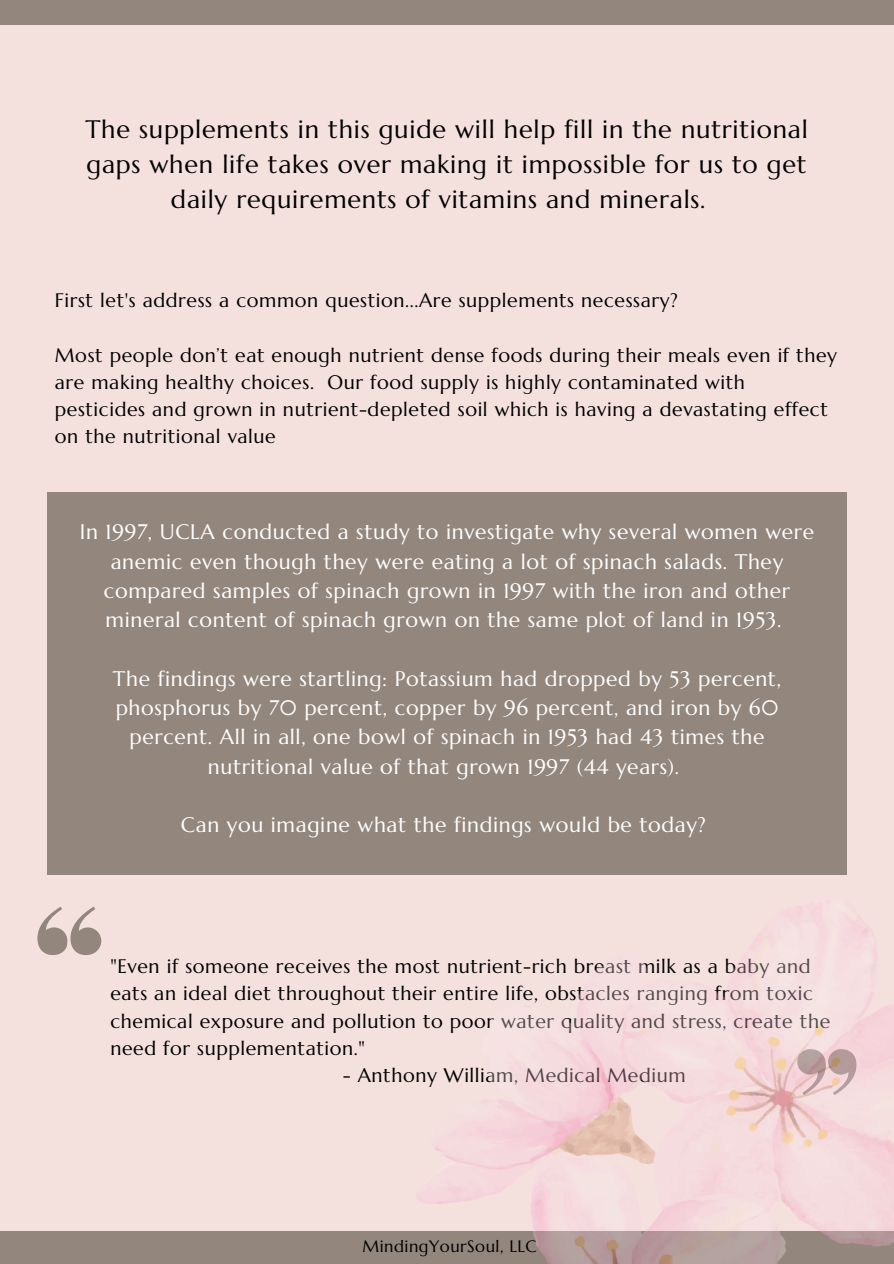
<style>
.page{position:relative;width:894px;height:1264px;background:#fff}
.page>*{position:absolute;margin:0;border:0;box-sizing:border-box;transform-origin:0 0}
.t1{font:25.2px "Marcellus";letter-spacing:.03em;color:#000}
.t2{font:21px/29.2px "Marcellus";letter-spacing:.03em;color:#fff;text-align:center}
.t3{font:19.5px/27px "Marcellus";letter-spacing:.03em;color:#000}
.t4{font:16.5px "Marcellus";letter-spacing:.03em;color:#000}
</style>
<div class="page">
<div style="left:0;top:0;width:893px;height:1263px;background:#f4e1dd"></div>
<div style="left:0;top:0;width:893px;height:25px;background:#93867d"></div>
<div style="left:0;top:1230px;width:893px;height:33px;background:#93867d"></div>
<div style="left:47px;top:492px;width:799px;height:383px;background:#93867d"></div>
<svg style="left:37px;top:906px;width:64px;height:49px"></svg>
<img style="left:415px;top:905px;width:478px;height:358px">
<h2 class="t1" style="left:85px;top:113px;width:723px">The supplements in this guide will help fill in the nutritional</h2>
<h2 class="t1" style="left:86px;top:148px;width:721px">gaps when life takes over making it impossible for us to get</h2>
<h2 class="t1" style="left:171px;top:183px;width:536px">daily requirements of vitamins and minerals.</h2>
<h2 class="t3" style="left:55px;top:287px;width:624px">First let's address a common question...Are supplements necessary?</h2>
<p class="t3" style="left:55px;top:341px;width:783px">Most people don’t eat enough nutrient dense foods during their meals even if they are making healthy choices. Our food supply is highly contaminated with pesticides and grown in nutrient-depleted soil which is having a devastating effect on the nutritional value</p>
<h2 class="t2" style="left:80px;top:517px;width:735px">In 1997, UCLA conducted a study to investigate why several women were anemic even though they were eating a lot of spinach salads. They compared samples of spinach grown in 1997 with the iron and other mineral content of spinach grown on the same plot of land in 1953.</h2>
<h2 class="t2" style="left:113px;top:664px;width:669px">The findings were startling: Potassium had dropped by 53 percent, phosphorus by 70 percent, copper by 96 percent, and iron by 60 percent. All in all, one bowl of spinach in 1953 had 43 times the nutritional value of that grown 1997 (44 years).</h2>
<h2 class="t2" style="left:181px;top:810px;width:526px">Can you imagine what the findings would be today?</h2>
<h1 class="t3" style="left:110px;top:953px;width:721px">"Even if someone receives the most nutrient-rich breast milk as a baby and eats an ideal diet throughout their entire life, obstacles ranging from toxic chemical exposure and pollution to poor water quality and stress, create the need for supplementation."</h1>
<h1 class="t3" style="left:342px;top:1061px;width:344px">- Anthony William, Medical Medium</h1>
<p class="t4" style="left:362px;top:1235px;width:176px">MindingYourSoul, LLC</p>
</div>
